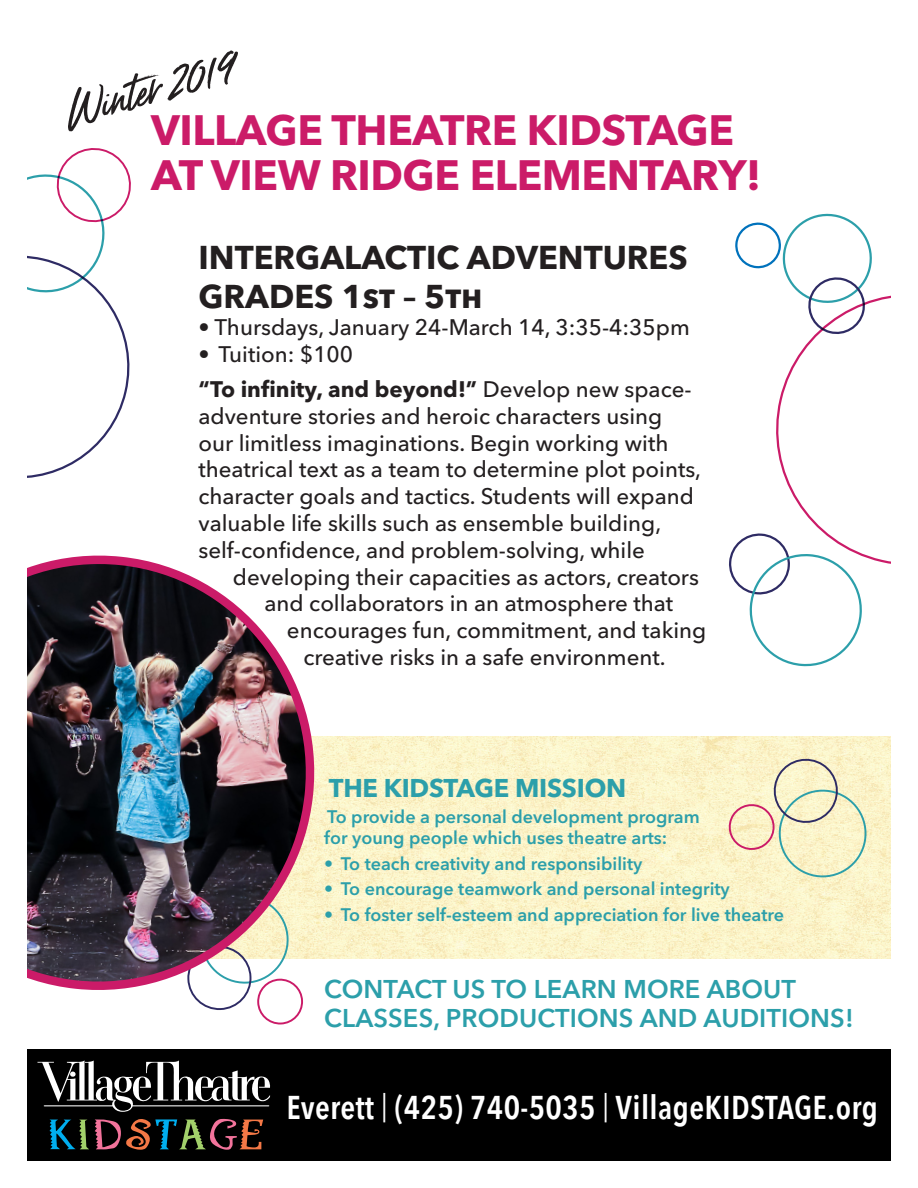
<style>
.page{position:relative;width:918px;height:1188px;background:#fff}
.page>*{position:absolute;margin:0;border:0;box-sizing:border-box;transform-origin:0 0}
.t1{font:italic 45.15px "Gotcha";color:#231f20}
.t2{font:700 42.15px/44.8px "Avenir Next LT Pro";letter-spacing:-.01em;color:#cb1b68}
.t3{font:600 32.85px "Avenir Next Condensed";letter-spacing:.01em;color:#fff}
.t4{font:700 32.7px "Avenir Next LT Pro";color:#231f20}
.t5{font:600 25.5px/28.5px "Avenir Next LT Pro";letter-spacing:.005em;color:#2c9faa}
.t6{font:700 25.5px "Avenir Next LT Pro";letter-spacing:-.01em;color:#2c9faa}
.t7{font:500 22.35px "Avenir Next LT Pro";color:#231f20}
.t8{font:700 22.35px "Avenir Next LT Pro";color:#231f20}
.t9{font:600 18px/21.6px "Avenir Next LT Pro";color:#2c9faa}
.s1{font-size:60.3px}
.s2{font-weight:500}
.s3{font-weight:400;font-size:29.4px}
</style>
<div class="page">
<img style="left:330px;top:737px;width:561px;height:221px">
<svg style="left:727px;top:753px;width:147px;height:132px;background:#f0e9c4"></svg>
<div style="left:27px;top:1049px;width:864px;height:112px;background:#000"></div>
<svg style="left:37px;top:1061px;width:233px;height:51px"></svg>
<svg style="left:50px;top:1120px;width:39px;height:29px"></svg>
<svg style="left:95px;top:1119px;width:168px;height:31px"></svg>
<div style="left:257px;top:978px;width:46px;height:47px;border:2px solid #cb1b68;border-radius:50%"></div>
<svg style="left:194px;top:997px;width:68px;height:14px"></svg>
<svg style="left:735px;top:213px;width:137px;height:69px"></svg>
<svg style="left:27px;top:148px;width:104px;height:330px"></svg>
<svg style="left:764px;top:282px;width:127px;height:282px"></svg>
<svg style="left:729px;top:534px;width:134px;height:133px"></svg>
<img style="left:27px;top:555px;width:303px;height:442px">
<p class="t1" style="left:56px;top:84px;width:177px;rotate:-16deg">Winter <span class="s1">2019</span></p>
<p class="t2" style="left:151px;top:108px;width:611px">VILLAGE THEATRE KIDSTAGE<br>AT VIEW RIDGE ELEMENTARY!</p>
<p class="t4" style="left:198px;top:237px;width:491px">INTERGALACTIC ADVENTURES</p>
<p class="t4" style="left:198px;top:277px;width:286px">GRADES 1st – 5th</p>
<p class="t7" style="left:198px;top:314px;width:493px">• Thursdays, January 24-March 14, 3:35-4:35pm</p>
<p class="t7" style="left:198px;top:340px;width:156px">• Tuition: $100</p>
<p class="t8" style="left:198px;top:376px;width:495px">“To infinity, and beyond!” <span class="s2">Develop new space-</span></p>
<p class="t7" style="left:198px;top:403px;width:465px">adventure stories and heroic characters using</p>
<p class="t7" style="left:198px;top:429px;width:471px">our limitless imaginations. Begin working with</p>
<p class="t7" style="left:198px;top:456px;width:504px">theatrical text as a team to determine plot points,</p>
<p class="t7" style="left:198px;top:483px;width:497px">character goals and tactics. Students will expand</p>
<p class="t7" style="left:198px;top:510px;width:464px">valuable life skills such as ensemble building,</p>
<p class="t7" style="left:198px;top:537px;width:448px">self-confidence, and problem-solving, while</p>
<p class="t7" style="left:233px;top:563px;width:468px">developing their capacities as actors, creators</p>
<p class="t7" style="left:264px;top:590px;width:410px">and collaborators in an atmosphere that</p>
<p class="t7" style="left:287px;top:617px;width:421px">encourages fun, commitment, and taking</p>
<p class="t7" style="left:303px;top:644px;width:364px">creative risks in a safe environment.</p>
<p class="t6" style="left:329px;top:773px;width:299px">THE KIDSTAGE MISSION</p>
<p class="t9" style="left:324px;top:805px;width:377px">To provide a personal development program for young people which uses theatre arts:</p>
<p class="t9" style="left:324px;top:853px;width:320px">• To teach creativity and responsibility</p>
<p class="t9" style="left:324px;top:878px;width:407px">• To encourage teamwork and personal integrity</p>
<p class="t9" style="left:324px;top:904px;width:461px">• To foster self-esteem and appreciation for live theatre</p>
<p class="t5" style="left:324px;top:975px;width:531px">CONTACT US TO LEARN MORE ABOUT<br>CLASSES, PRODUCTIONS AND AUDITIONS!</p>
<p class="t3" style="left:286px;top:1079px;width:593px">Everett <span class="s3">|</span> (425) 740-5035 <span class="s3">|</span> VillageKIDSTAGE.org</p>
</div>
